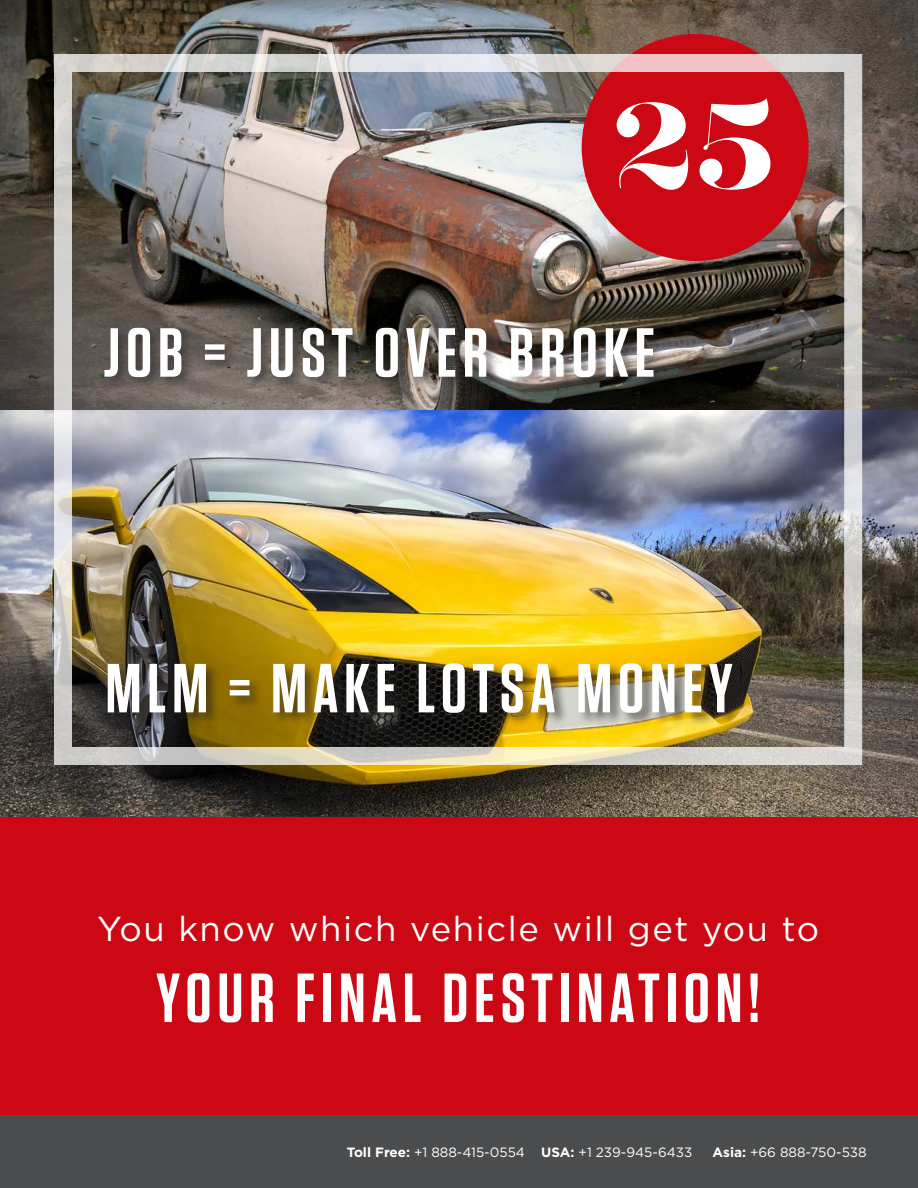
<style>
.page{position:relative;width:918px;height:1188px;background:#fff}
.page>*{position:absolute;margin:0;border:0;box-sizing:border-box;transform-origin:0 0}
.t1{font:800 136.5px "Majesti Banner";color:#fff}
.t2{font:600 69.3px "Tungsten";letter-spacing:.085em;color:#fff}
.t3{font:34.65px "Gotham";letter-spacing:.045em;color:#fff}
.t4{font:13.5px "Gotham";color:#fff}
.s1{font-weight:700}
</style>
<div class="page">
<img style="left:0;top:410px;width:918px;height:408px">
<div style="left:0;top:1115px;width:918px;height:73px;background:#4b4c4d"></div>
<img style="left:0;top:0;width:918px;height:410px">
<div style="left:0;top:818px;width:918px;height:297px;background:#cb0814"></div>
<div style="left:582px;top:34px;width:227px;height:227px;background:#cb0814;border-radius:50%"></div>
<div style="left:54px;top:54px;width:808px;height:711px;border:18px solid #fff"></div>
<div style="left:101px;top:325px;width:566px;height:65px;background:#231f20;opacity:.5"></div>
<div style="left:106px;top:661px;width:640px;height:66px;background:#231f20;opacity:.6"></div>
<p class="t1" style="left:611px;top:57px;width:166px">25</p>
<p class="t2" style="left:103px;top:316px;width:553px">JOB = JUST OVER BROKE</p>
<p class="t2" style="left:105px;top:652px;width:629px">MLM = MAKE LOTSA MONEY</p>
<p class="t3" style="left:97px;top:907px;width:724px">You know which vehicle will get you to</p>
<p class="t2" style="left:156px;top:961px;width:605px">YOUR FINAL DESTINATION!</p>
<p class="t4" style="left:347px;top:1143px;width:347px"><span class="s1">Toll Free:</span> +1 888-415-0554 <span class="s1">USA:</span> +1 239-945-6433</p>
<p class="t4" style="left:713px;top:1143px;width:156px"><span class="s1">Asia:</span> +66 888-750-538</p>
</div>
